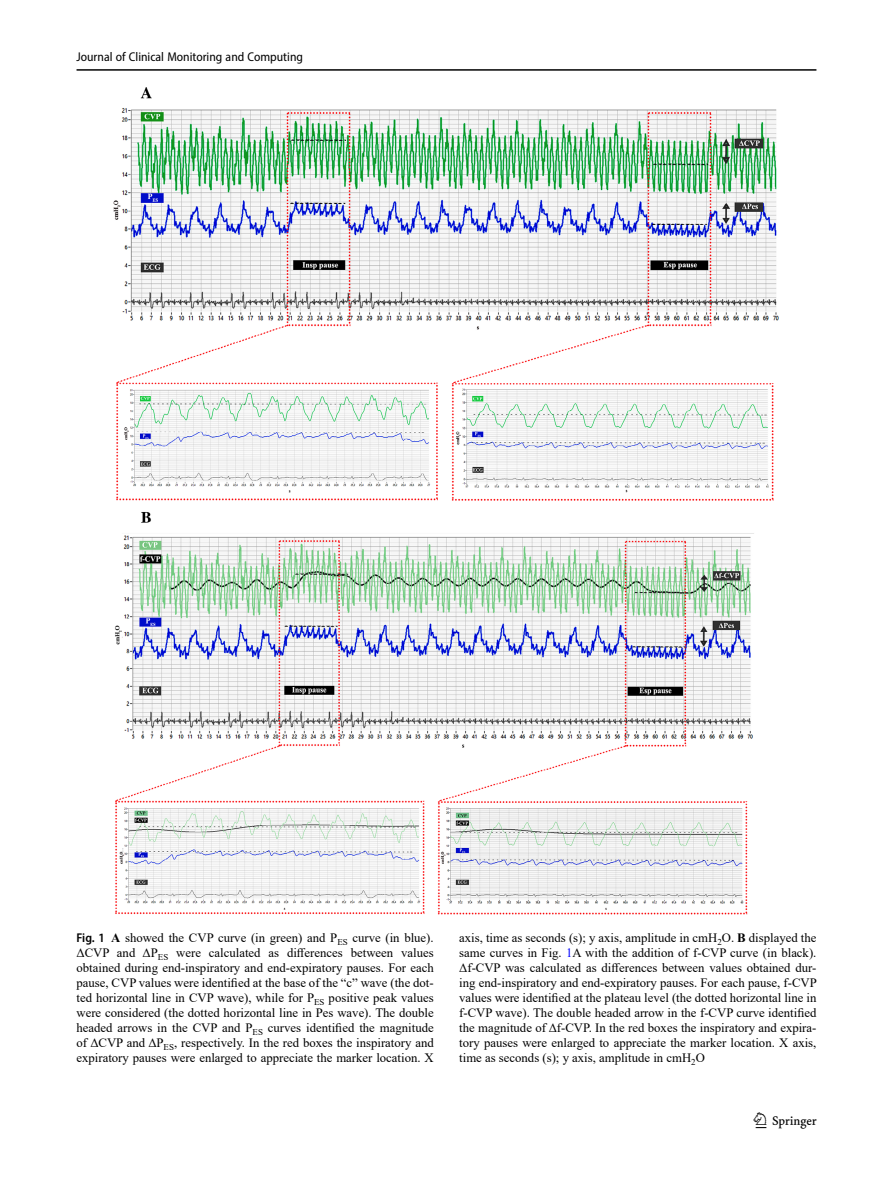
<style>
.page{position:relative;width:893px;height:1187px;background:#fff}
.page>*{position:absolute;margin:0;border:0;box-sizing:border-box;transform-origin:0 0}
.t1{font:22.5px "Springnew";color:#000}
.Figure_Caption{font:12.75px/15px "Times New Roman";color:#000;text-align:justify}
.t2{font:semi-condensed 12.75px "Myriad Pro";color:#000}
.s1{font-family:"Myriad Pro";font-weight:600;font-stretch:semi-condensed}
.s2{font-weight:700}
.s3{color:#00f}
</style>
<div class="page">
<hr style="left:77px;top:69px;width:739px;height:2px;background:#000">
<img style="left:113px;top:87px;width:666px;height:827px">
<p class="t2" style="left:77px;top:49px;width:228px">Journal of Clinical Monitoring and Computing</p>
<p class="Figure_Caption" style="left:77px;top:929px;width:359px"><span class="s1">Fig. 1</span> <span class="s2">A</span> showed the CVP curve (in green) and P<sub>ES</sub> curve (in blue).<br>ΔCVP and ΔP<sub>ES</sub> were calculated as differences between values obtained during end-inspiratory and end-expiratory pauses. For each pause, CVP values were identified at the base of the “c” wave (the dot&shy;ted horizontal line in CVP wave), while for P<sub>ES</sub> positive peak values were considered (the dotted horizontal line in Pes wave). The double headed arrows in the CVP and P<sub>ES</sub> curves identified the magnitude of ΔCVP and ΔP<sub>ES</sub>, respectively. In the red boxes the inspiratory and expiratory pauses were enlarged to appreciate the marker location. X</p>
<p class="Figure_Caption" style="left:459px;top:929px;width:359px">axis, time as seconds (s); y axis, amplitude in cmH<sub>2</sub>O. <span class="s2">B</span> displayed the same curves in Fig. <span class="s3">1</span>A with the addition of f-CVP curve (in black).<br>Δf-CVP was calculated as differences between values obtained dur&shy;ing end-inspiratory and end-expiratory pauses. For each pause, f-CVP values were identified at the plateau level (the dotted horizontal line in f-CVP wave). The double headed arrow in the f-CVP curve identified the magnitude of Δf-CVP. In the red boxes the inspiratory and expira&shy;tory pauses were enlarged to appreciate the marker location. X axis, time as seconds (s); y axis, amplitude in cmH<sub>2</sub>O</p>
<h1 class="t1" style="left:756px;top:1107px;width:63px">1 3</h1>
</div>
